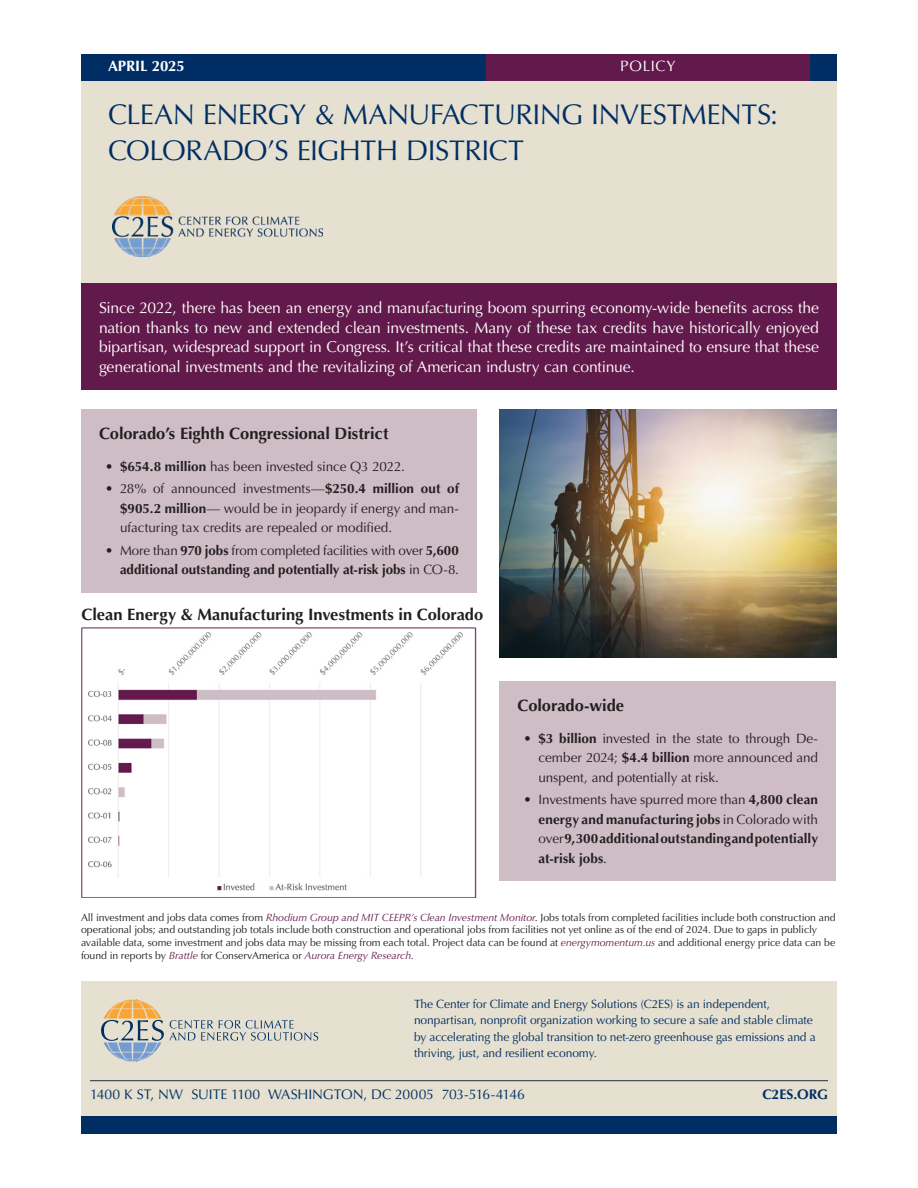
<style>
.page{position:relative;width:918px;height:1188px;background:#fff}
.page>*{position:absolute;margin:0;border:0;box-sizing:border-box;transform-origin:0 0}
.FCI_H1_TITLE{font:28.5px/36px "Optima LT Std";letter-spacing:-.015em;color:#002e64}
.FCI_Figure_Box_Table_Header{font:700 16.5px "Optima LT Std";color:#231f20}
.FCI_Opening_Summary{font:15.75px/19.5px "Optima LT Std";letter-spacing:-.01em;color:#fff;text-align:justify}
.t1{font:700 15px "Optima LT Std";letter-spacing:-.005em;color:#fff}
.t2{font:15px "Optima LT Std";letter-spacing:.045em;color:#fff}
.t3{font:13.95px "Optima LT Std";letter-spacing:-.01em;color:#002e64}
.t4{font:700 13.95px "Optima LT Std";color:#002e64}
.t5{font:13.5px/19.5px "Optima LT Std";letter-spacing:-.005em;color:#231f20;text-align:justify}
.t6{font:700 13.5px/19.5px "Optima LT Std";color:#231f20;text-align:right}
.t7{font:12px/16.5px "Optima LT Std";letter-spacing:-.01em;color:#002e64}
.Citation{font:10.5px/12.6px "Optima LT Std";letter-spacing:-.005em;color:#231f20}
.s1{font-weight:700}
.s2{font-weight:400}
.s3{font-style:italic;color:#62194b}
</style>
<div class="page">
<div style="left:81px;top:76px;width:756px;height:234px;background:#e5e0d0"></div>
<img style="left:112px;top:197px;width:210px;height:59px">
<div style="left:81px;top:54px;width:756px;height:27px;background:#002e64"></div>
<div style="left:486px;top:54px;width:324px;height:27px;background:#62194b"></div>
<div style="left:81px;top:284px;width:756px;height:106px;background:#62194b"></div>
<div style="left:81px;top:409px;width:396px;height:183px;background:#cfbdc6"></div>
<div style="left:81px;top:981px;width:756px;height:153px;background:#e5e0d0"></div>
<div style="left:81px;top:1116px;width:756px;height:18px;background:#002e64"></div>
<hr style="left:88px;top:1078px;width:742px;height:4px;background:#231f20;opacity:.75">
<svg style="left:101px;top:1000px;width:217px;height:62px"></svg>
<div style="left:500px;top:681px;width:336px;height:200px;background:#cfbdc6"></div>
<img style="left:500px;top:409px;width:336px;height:249px">
<img style="left:81px;top:628px;width:396px;height:270px">
<h3 class="t1" style="left:108px;top:58px;width:78px">APRIL 2025</h3>
<h3 class="t2" style="left:620px;top:58px;width:57px">POLICY</h3>
<p class="FCI_H1_TITLE" style="left:108px;top:97px;width:672px">CLEAN ENERGY &amp; MANUFACTURING INVESTMENTS:<br>COLORADO’S EIGHTH DISTRICT</p>
<p class="FCI_Opening_Summary" style="left:99px;top:298px;width:722px">Since 2022, there has been an energy and manufacturing boom spurring economy-wide benefits across the nation thanks to new and extended clean investments. Many of these tax credits have historically enjoyed bipartisan, widespread support in Congress. It’s critical that these credits are maintained to ensure that these generational investments and the revitalizing of American industry can continue.</p>
<p class="FCI_Figure_Box_Table_Header" style="left:99px;top:424px;width:291px">Colorado’s Eighth Congressional District</p>
<p class="t5" style="left:105px;top:457px;width:301px">• <span class="s1">$654.8 million</span> has been invested since Q3 2022.</p>
<p class="t5" style="left:120px;top:479px;width:341px;text-indent:-15px">• 28% of announced investments—<span class="s1">$250.4 million out of $905.2 million</span>— would be in jeopardy if energy and man&shy;ufacturing tax credits are repealed or modified.</p>
<p class="t6" style="left:105px;top:541px;width:356px"><span class="s2">• More than</span> 970 jobs <span class="s2">from completed facilities with over</span> 5,600 additional outstanding and potentially at-risk jobs <span class="s2">in CO-8.</span></p>
<p class="FCI_Figure_Box_Table_Header" style="left:82px;top:604px;width:403px">Clean Energy &amp; Manufacturing Investments in Colorado</p>
<p class="FCI_Figure_Box_Table_Header" style="left:518px;top:696px;width:108px">Colorado-wide</p>
<p class="t5" style="left:538px;top:729px;width:281px;text-indent:-15px">• <span class="s1">$3 billion</span> invested in the state to through De&shy;cember 2024; <span class="s1">$4.4 billion</span> more announced and unspent, and potentially at risk.</p>
<p class="t6" style="left:538px;top:790px;width:281px;text-align:justify;text-indent:-15px"><span class="s2">• Investments have spurred more than</span> 4,800 clean energy and manufacturing jobs <span class="s2">in Colorado with over</span> 9,300 additional outstanding and potentially at-risk jobs<span class="s2">.</span></p>
<p class="Citation" style="left:81px;top:911px;width:756px">All investment and jobs data comes from <span class="s3">Rhodium Group and MIT CEEPR’s Clean Investment Monitor</span>. Jobs totals from completed facilities include both construction and operational jobs; and outstanding job totals include both construction and operational jobs from facilities not yet online as of the end of 2024. Due to gaps in publicly available data, some investment and jobs data may be missing from each total. Project data can be found at <span class="s3">energymomentum.us</span> and additional energy price data can be found in reports by <span class="s3">Brattle</span> for ConservAmerica or <span class="s3">Aurora Energy Research</span>.</p>
<p class="t7" style="left:414px;top:996px;width:403px">The Center for Climate and Energy Solutions (C2ES) is an independent, nonpartisan, nonprofit organization working to secure a safe and stable climate by accelerating the global transition to net-zero greenhouse gas emissions and a thriving, just, and resilient economy.</p>
<p class="t3" style="left:90px;top:1086px;width:436px">1400 K ST, NW SUITE 1100 WASHINGTON, DC 20005 703-516-4146</p>
<p class="t4" style="left:762px;top:1086px;width:67px">C2ES.ORG</p>
</div>
